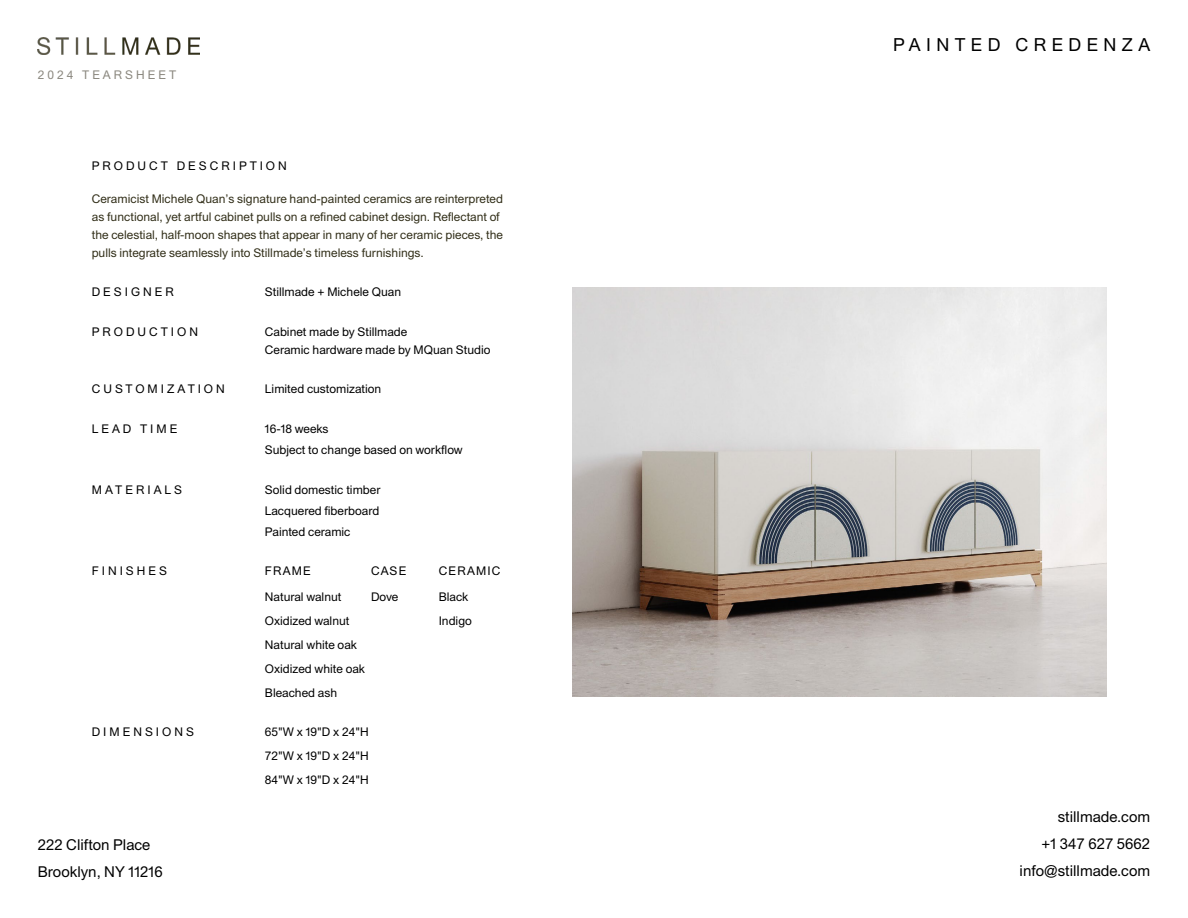
<style>
.page{position:relative;width:1188px;height:918px;background:#fff}
.page>*{position:absolute;margin:0;border:0;box-sizing:border-box;transform-origin:0 0}
.t1{font:18px "Union";letter-spacing:.3em;color:#000}
.t2{font:15px/27px "Union";color:#000}
.t3{font:12px/24px "Union";color:#000}
.t4{font:12px/18px "Union";color:#312e18}
.t5{font:12px "Union";letter-spacing:.25em;color:#000}
.t6{font:12px "Union";letter-spacing:.25em;color:#8b887f}
.t7{font:12px "Union";letter-spacing:.1em;color:#000}
</style>
<div class="page">
<img style="left:38px;top:38px;width:162px;height:17px">
<img style="left:572px;top:287px;width:535px;height:410px">
<p class="t6" style="left:38px;top:68px;width:140px">2024 TEARSHEET</p>
<p class="t5" style="left:92px;top:159px;width:197px">PRODUCT DESCRIPTION</p>
<p class="t4" style="left:92px;top:190px;width:413px">Ceramicist Michele Quan’s signature hand-painted ceramics are reinterpreted as functional, yet artful cabinet pulls on a refined cabinet design. Reflectant of the celestial, half-moon shapes that appear in many of her ceramic pieces, the pulls integrate seamlessly into Stillmade’s timeless furnishings.</p>
<p class="t5" style="left:92px;top:285px;width:84px">DESIGNER</p>
<p class="t3" style="left:265px;top:280px;width:138px">Stillmade + Michele Quan</p>
<p class="t5" style="left:92px;top:325px;width:108px">PRODUCTION</p>
<p class="t3" style="left:265px;top:323px;width:227px;line-height:18px">Cabinet made by Stillmade<br>Ceramic hardware made by MQuan Studio</p>
<p class="t5" style="left:92px;top:382px;width:135px">CUSTOMIZATION</p>
<p class="t3" style="left:265px;top:377px;width:118px">Limited customization</p>
<p class="t5" style="left:92px;top:422px;width:87px">LEAD TIME</p>
<p class="t3" style="left:265px;top:418px;width:199px;line-height:21px">16-18 weeks<br>Subject to change based on workflow</p>
<p class="t5" style="left:92px;top:483px;width:92px">MATERIALS</p>
<p class="t3" style="left:265px;top:479px;width:117px;line-height:21px;text-align:justify">Solid domestic timber Lacquered fiberboard Painted ceramic</p>
<p class="t5" style="left:92px;top:564px;width:77px">FINISHES</p>
<p class="t3" style="left:265px;top:559px;width:47px">FRAME</p>
<p class="t3" style="left:371px;top:559px;width:37px">CASE</p>
<p class="t7" style="left:439px;top:564px;width:63px">CERAMIC</p>
<p class="t3" style="left:265px;top:584px;width:102px">Natural walnut<br>Oxidized walnut<br>Natural white oak<br>Oxidized white oak<br>Bleached ash</p>
<p class="t3" style="left:371px;top:584px;width:29px">Dove</p>
<p class="t3" style="left:439px;top:584px;width:35px">Black<br>Indigo</p>
<p class="t5" style="left:92px;top:725px;width:104px">DIMENSIONS</p>
<p class="t3" style="left:265px;top:720px;width:105px;text-align:justify">65"W x 19"D x 24"H 72"W x 19"D x 24"H 84"W x 19"D x 24"H</p>
<p class="t2" style="left:38px;top:832px;width:127px">222 Clifton Place<br>Brooklyn, NY 11216</p>
<h1 class="t1" style="left:893px;top:34px;width:259px">PAINTED CREDENZA</h1>
<p class="t2" style="left:1020px;top:804px;width:132px;text-align:right">stillmade.com<br>+1 347 627 5662 info@stillmade.com</p>
</div>
